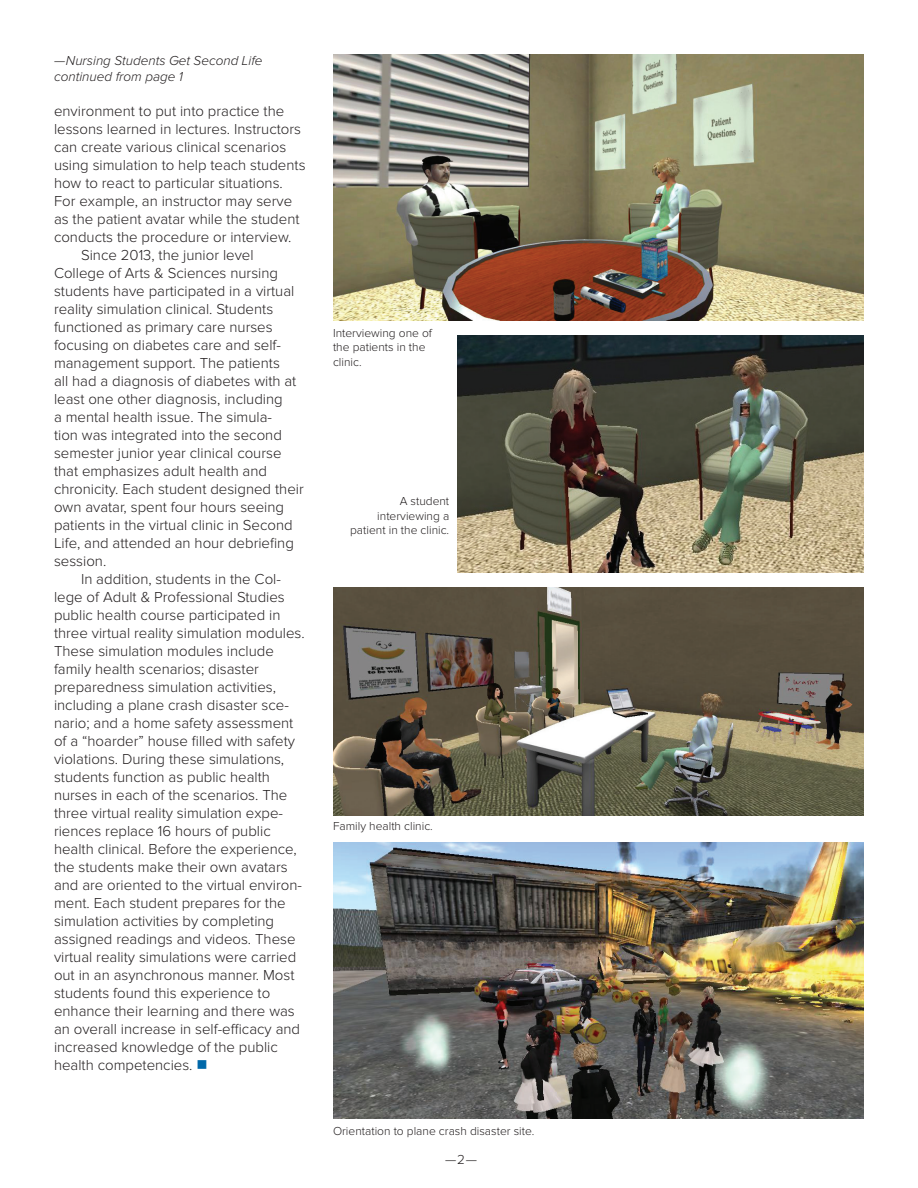
<style>
.page{position:relative;width:918px;height:1188px;background:#fff}
.page>*{position:absolute;margin:0;border:0;box-sizing:border-box;transform-origin:0 0}
.t1{font:300 15px/18px "Proxima Nova";color:#231f20}
.t2{font:italic 300 13.5px "Proxima Nova A";color:#231f20}
.t3{font:300 13.5px "Proxima Nova";color:#231f20}
.t4{font:300 12px/14.4px "Proxima Nova";color:#231f20}
.s1{color:#0068a9}
</style>
<div class="page">
<img style="left:333px;top:54px;width:531px;height:267px">
<img style="left:333px;top:588px;width:531px;height:228px">
<img style="left:333px;top:842px;width:531px;height:277px">
<img style="left:458px;top:336px;width:406px;height:236px">
<p class="t2" style="left:54px;top:53px;width:210px">—Nursing Students Get Second Life</p>
<p class="t2" style="left:54px;top:69px;width:131px">continued from page 1</p>
<p class="t1" style="left:54px;top:102px;width:253px">environment to put into practice the lessons learned in lectures. Instructors can create various clinical scenarios using simulation to help teach students how to react to particular situations.<br>For example, an instructor may serve as the patient avatar while the student conducts the procedure or interview.</p>
<p class="t1" style="left:54px;top:246px;width:251px;text-indent:27px">Since 2013, the junior level College of Arts &amp; Sciences nursing students have participated in a virtual reality simulation clinical. Students functioned as primary care nurses focusing on diabetes care and self&shy;management support. The patients<br>all had a diagnosis of diabetes with at least one other diagnosis, including<br>a mental health issue. The simula-<br>tion was integrated into the second semester junior year clinical course that emphasizes adult health and chronicity. Each student designed their own avatar, spent four hours seeing patients in the virtual clinic in Second Life, and attended an hour debriefing session.</p>
<p class="t1" style="left:54px;top:570px;width:252px;text-indent:27px">In addition, students in the Col&shy;lege of Adult &amp; Professional Studies public health course participated in three virtual reality simulation modules.<br>These simulation modules include family health scenarios; disaster preparedness simulation activities, including a plane crash disaster sce&shy;nario; and a home safety assessment of a “hoarder” house filled with safety violations. During these simulations, students function as public health nurses in each of the scenarios. The three virtual reality simulation expe&shy;riences replace 16 hours of public health clinical. Before the experience, the students make their own avatars and are oriented to the virtual environ&shy;ment. Each student prepares for the simulation activities by completing assigned readings and videos. These virtual reality simulations were carried out in an asynchronous manner. Most students found this experience to enhance their learning and there was an overall increase in self-efficacy and increased knowledge of the public health competencies. <span class="s1">■</span></p>
<p class="t4" style="left:333px;top:326px;width:101px">Interviewing one of the patients in the clinic.</p>
<p class="t4" style="left:400px;top:494px;width:51px">A student</p>
<p class="t4" style="left:377px;top:509px;width:73px">interviewing a</p>
<p class="t4" style="left:350px;top:523px;width:101px">patient in the clinic.</p>
<p class="t4" style="left:333px;top:819px;width:101px">Family health clinic.</p>
<p class="t4" style="left:333px;top:1124px;width:203px">Orientation to plane crash disaster site.</p>
<p class="t3" style="left:445px;top:1152px;width:33px">—2—</p>
</div>
